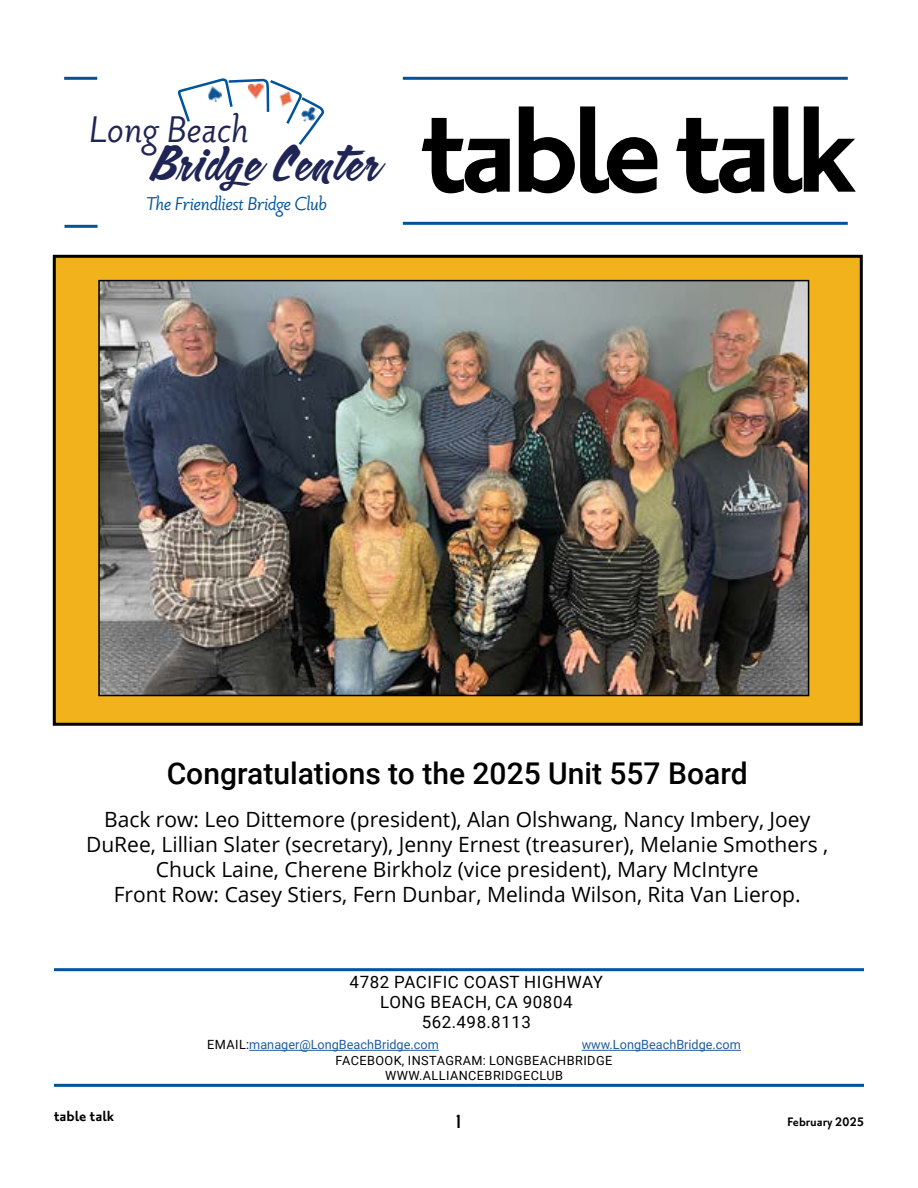
<style>
.page{position:relative;width:918px;height:1188px;background:#fff}
.page>*{position:absolute;margin:0;border:0;box-sizing:border-box;transform-origin:0 0}
.t1{font:700 150px "Priori Sans OT";letter-spacing:-.05em;color:#000}
.t2{font:45.3px "Calgary Script OT";letter-spacing:.05em;color:#1f2554}
.t3{font:italic 45.3px "Priori Sans OT";letter-spacing:-.005em;color:#1f2554}
.t4{font:500 30px "Roboto";color:#000}
.t5{font:italic 22.65px "Priori Sans OT";letter-spacing:-.025em;color:#00549b}
.t6{font:21px/25.2px "Open Sans";color:#000;text-align:center}
.t7{font:700 18px "Priori Sans OT";color:#000}
.t8{font:18px "Autogate Sans";color:#000}
.t9{font:16.95px/20.2px "Roboto";letter-spacing:.035em;color:#000;text-align:center}
.t10{font:700 15px "Priori Sans OT";color:#000}
.t11{font:12.75px "Roboto";color:#215e9e}
.t12{font:12.75px/15.3px "Roboto";letter-spacing:.035em;color:#000;text-align:center}
.s1{color:#000}
</style>
<div class="page">
<hr style="left:403px;top:222px;width:445px;height:3px;background:#00539b">
<hr style="left:403px;top:77px;width:445px;height:3px;background:#00539b">
<hr style="left:64px;top:77px;width:33px;height:3px;background:#00539b">
<hr style="left:54px;top:968px;width:810px;height:3px;background:#00539b">
<hr style="left:54px;top:1084px;width:810px;height:3px;background:#00539b">
<svg style="left:178px;top:78px;width:146px;height:67px"></svg>
<hr style="left:64px;top:225px;width:34px;height:3px;background:#00539b">
<hr style="left:249px;top:1050px;width:190px;height:1px;background:#215e9e">
<hr style="left:582px;top:1050px;width:159px;height:1px;background:#215e9e">
<div style="left:54px;top:256px;width:807px;height:468px;background:#f2b21c"></div>
<div style="left:53px;top:255px;width:810px;height:471px;border:3px solid #000"></div>
<img style="left:101px;top:283px;width:705px;height:410px">
<div style="left:98px;top:280px;width:711px;height:416px;border:2px solid #000"></div>
<h2 class="t3" style="left:89px;top:106px;width:162px">Long Beach</h2>
<h1 class="t1" style="left:422px;top:71px;width:436px">table talk</h1>
<h2 class="t2" style="left:150px;top:134px;width:229px">Bridge Center</h2>
<p class="t5" style="left:146px;top:192px;width:183px">The Friendliest Bridge Club</p>
<h3 class="t4" style="left:167px;top:752px;width:582px">Congratulations to the 2025 Unit 557 Board</h3>
<p class="t6" style="left:86px;top:806px;width:744px">Back row: Leo Dittemore (president), Alan Olshwang, Nancy Imbery, Joey DuRee, Lillian Slater (secretary), Jenny Ernest (treasurer), Melanie Smothers , Chuck Laine, Cherene Birkholz (vice president), Mary McIntyre<br>Front Row: Casey Stiers, Fern Dunbar, Melinda Wilson, Rita Van Lierop.</p>
<p class="t9" style="left:350px;top:971px;width:255px">4782 PACIFIC COAST HIGHWAY<br>LONG BEACH, CA 90804<br>562.498.8113</p>
<p class="t7" style="left:54px;top:1106px;width:62px">table talk</p>
<p class="t11" style="left:207px;top:1036px;width:233px"><span class="s1">EMAIL:</span>manager@LongBeachBridge.com</p>
<p class="t11" style="left:582px;top:1036px;width:161px">www.LongBeachBridge.com</p>
<p class="t12" style="left:336px;top:1052px;width:278px">FACEBOOK, INSTAGRAM: LONGBEACHBRIDGE<br>WWW.ALLIANCEBRIDGECLUB</p>
<p class="t8" style="left:457px;top:1111px;width:6px">1</p>
<p class="t10" style="left:787px;top:1113px;width:78px">February 2025</p>
</div>
